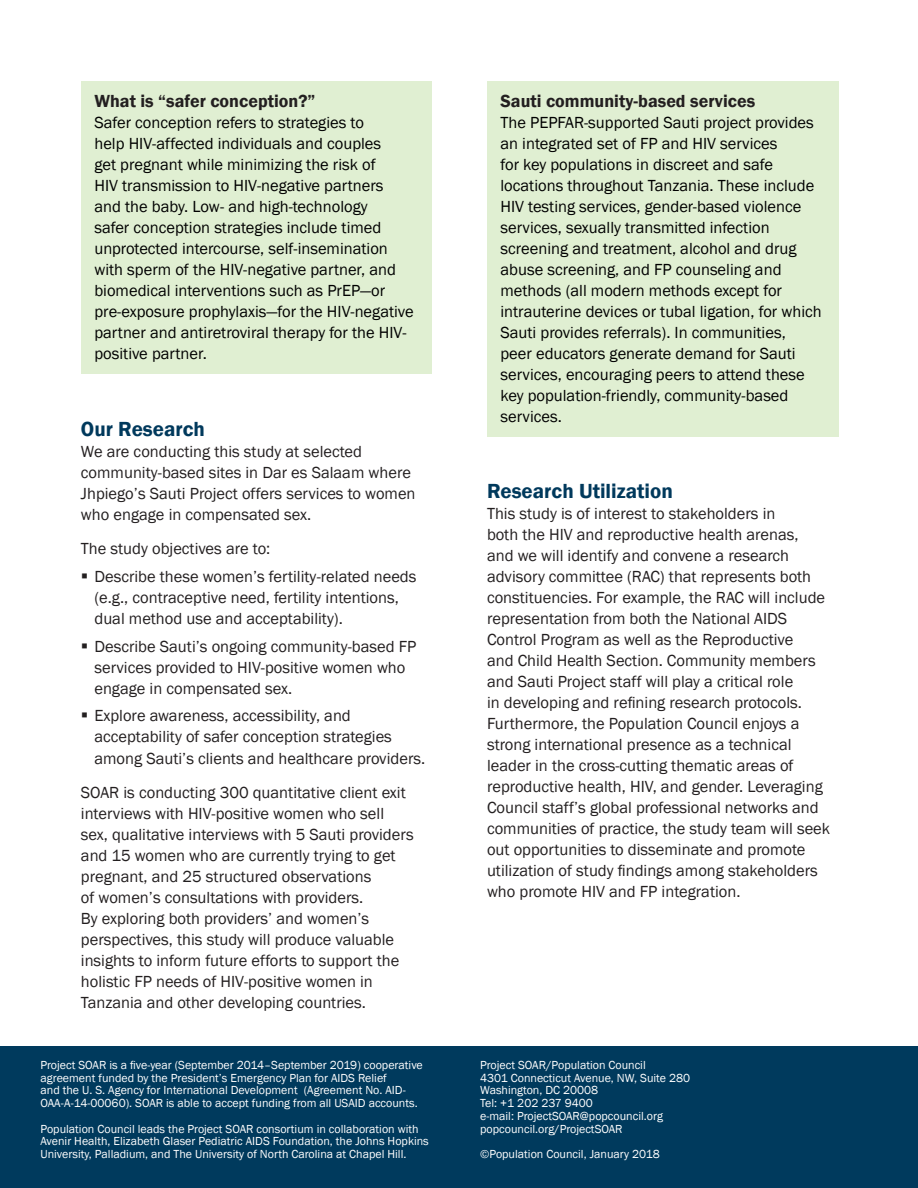
<style>
.page{position:relative;width:918px;height:1188px;background:#fff}
.page>*{position:absolute;margin:0;border:0;box-sizing:border-box;transform-origin:0 0}
.Heading_1{font:600 21px "Franklin Gothic";color:#00395c}
.Side_box__heading{font:600 18px "Franklin Gothic";color:#231f20}
.Normal_after_Heading{font:16.5px/21px "Franklin Gothic";color:#231f20}
.Side_box_text{font:16.5px/21px "Franklin Gothic";color:#000}
.Acks{font:12px/12.8px "Franklin Gothic";color:#fff}
</style>
<div class="page">
<div style="left:0;top:1047px;width:466px;height:141px;background:#003a5d"></div>
<div style="left:460px;top:1047px;width:458px;height:141px;background:#003a5d"></div>
<div style="left:81px;top:81px;width:351px;height:293px;background:#e0efd2"></div>
<div style="left:487px;top:81px;width:351px;height:355px;background:#e0efd2"></div>
<p class="Side_box__heading" style="left:94px;top:90px;width:223px">What is “safer conception?”</p>
<p class="Side_box_text" style="left:94px;top:112px;width:321px">Safer conception refers to strategies to<br>help HIV-affected individuals and couples<br>get pregnant while minimizing the risk of<br>HIV transmission to HIV-negative partners and the baby. Low- and high-technology<br>safer conception strategies include timed unprotected intercourse, self-insemination with sperm of the HIV-negative partner, and biomedical interventions such as PrEP—or pre-exposure prophylaxis—for the HIV-negative partner and antiretroviral therapy for the HIV&shy;positive partner.</p>
<p class="Heading_1" style="left:81px;top:416px;width:126px">Our Research</p>
<p class="Normal_after_Heading" style="left:81px;top:441px;width:336px">We are conducting this study at selected community-based sites in Dar es Salaam where Jhpiego’s Sauti Project offers services to women who engage in compensated sex.</p>
<p class="Normal_after_Heading" style="left:81px;top:538px;width:191px">The study objectives are to:</p>
<p class="Normal_after_Heading" style="left:94px;top:566px;width:324px;text-indent:-14px">▪ Describe these women’s fertility-related needs (e.g., contraceptive need, fertility intentions, dual method use and acceptability).</p>
<p class="Normal_after_Heading" style="left:94px;top:636px;width:323px;text-indent:-14px">▪ Describe Sauti’s ongoing community-based FP services provided to HIV-positive women who engage in compensated sex.</p>
<p class="Normal_after_Heading" style="left:94px;top:706px;width:332px;text-indent:-14px">▪ Explore awareness, accessibility, and acceptability of safer conception strategies among Sauti’s clients and healthcare providers.</p>
<p class="Normal_after_Heading" style="left:81px;top:783px;width:334px">SOAR is conducting 300 quantitative client exit interviews with HIV-positive women who sell sex, qualitative interviews with 5 Sauti providers and 15 women who are currently trying to get pregnant, and 25 structured observations<br>of women’s consultations with providers.<br>By exploring both providers’ and women’s perspectives, this study will produce valuable insights to inform future efforts to support the holistic FP needs of HIV-positive women in Tanzania and other developing countries.</p>
<p class="Acks" style="left:40px;top:1059px;width:384px">Project SOAR is a five-year (September 2014–September 2019) cooperative agreement funded by the President’s Emergency Plan for AIDS Relief<br>and the U. S. Agency for International Development (Agreement No. AID-OAA-A-14-00060). SOAR is able to accept funding from all USAID accounts.</p>
<p class="Acks" style="left:40px;top:1122px;width:390px">Population Council leads the Project SOAR consortium in collaboration with<br>Avenir Health, Elizabeth Glaser Pediatric AIDS Foundation, the Johns Hopkins<br>University, Palladium, and The University of North Carolina at Chapel Hill.</p>
<p class="Side_box__heading" style="left:501px;top:90px;width:256px">Sauti community-based services</p>
<p class="Side_box_text" style="left:501px;top:112px;width:323px">The PEPFAR-supported Sauti project provides an integrated set of FP and HIV services<br>for key populations in discreet and safe locations throughout Tanzania. These include HIV testing services, gender-based violence services, sexually transmitted infection screening and treatment, alcohol and drug abuse screening, and FP counseling and methods (all modern methods except for intrauterine devices or tubal ligation, for which Sauti provides referrals). In communities,<br>peer educators generate demand for Sauti services, encouraging peers to attend these key population-friendly, community-based services.</p>
<p class="Heading_1" style="left:487px;top:478px;width:187px">Research Utilization</p>
<p class="Normal_after_Heading" style="left:487px;top:504px;width:345px">This study is of interest to stakeholders in<br>both the HIV and reproductive health arenas,<br>and we will identify and convene a research advisory committee (RAC) that represents both constituencies. For example, the RAC will include representation from both the National AIDS Control Program as well as the Reproductive<br>and Child Health Section. Community members and Sauti Project staff will play a critical role<br>in developing and refining research protocols.<br>Furthermore, the Population Council enjoys a strong international presence as a technical leader in the cross-cutting thematic areas of reproductive health, HIV, and gender. Leveraging Council staff’s global professional networks and communities of practice, the study team will seek out opportunities to disseminate and promote utilization of study findings among stakeholders who promote HIV and FP integration.</p>
<p class="Acks" style="left:480px;top:1059px;width:167px">Project SOAR/Population Council</p>
<p class="Acks" style="left:480px;top:1071px;width:211px">4301 Connecticut Avenue, NW, Suite 280</p>
<p class="Acks" style="left:480px;top:1084px;width:120px">Washington, DC 20008</p>
<p class="Acks" style="left:480px;top:1097px;width:114px">Tel: +1 202 237 9400</p>
<p class="Acks" style="left:480px;top:1110px;width:184px">e-mail: ProjectSOAR@popcouncil.org</p>
<p class="Acks" style="left:480px;top:1122px;width:144px">popcouncil.org/ProjectSOAR</p>
<p class="Acks" style="left:480px;top:1148px;width:181px">©Population Council, January 2018</p>
</div>
